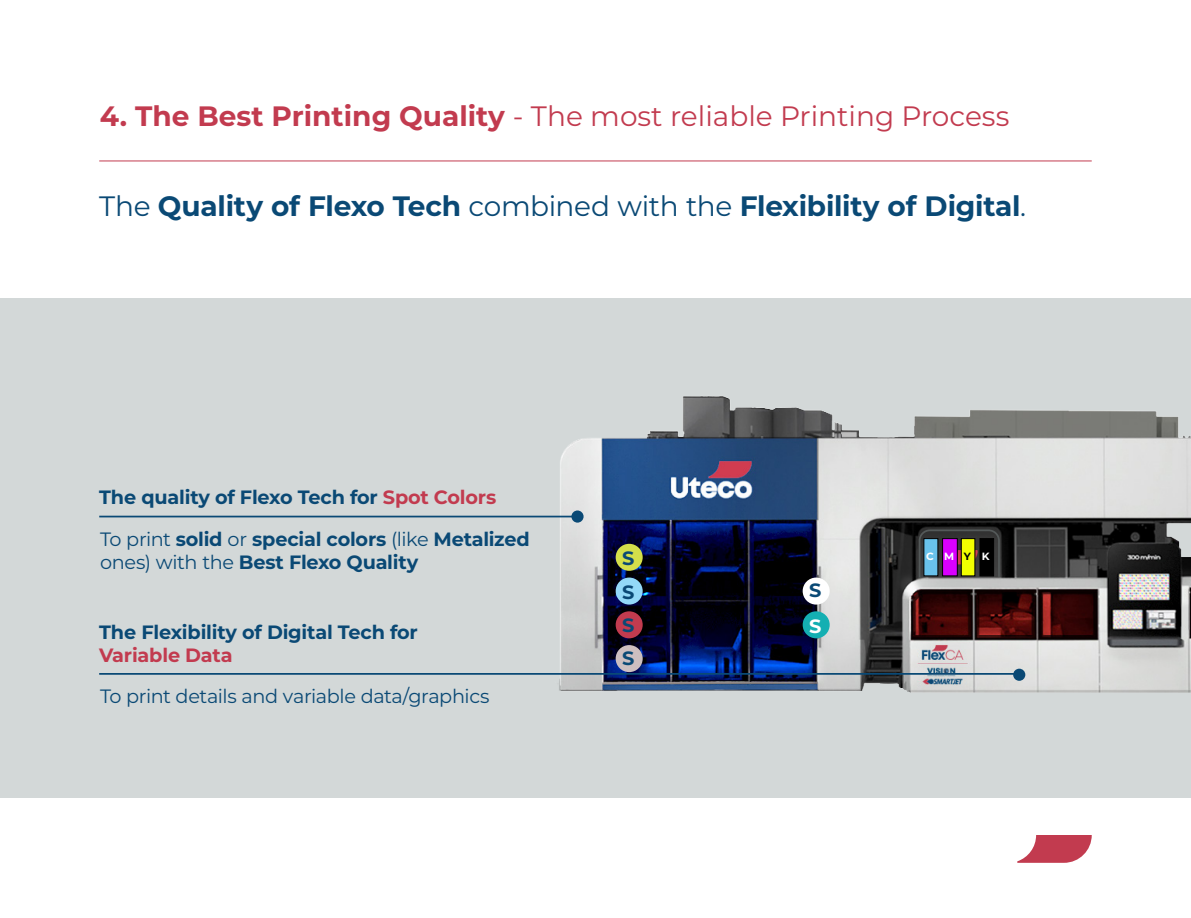
<style>
.page{position:relative;width:1191px;height:918px;background:#fff}
.page>*{position:absolute;margin:0;border:0;box-sizing:border-box;transform-origin:0 0}
.t1{font:700 28px "Montserrat";letter-spacing:-.005em;color:#0a4975}
.t2{font:28px "Montserrat";color:#c23b4f}
.t3{font:700 19.25px/23.1px "Montserrat";letter-spacing:-.01em;color:#0a4975}
.t4{font:19.25px "Montserrat";letter-spacing:-.025em;color:#0a4975}
.t5{font:700 19.25px "Montserrat";letter-spacing:-.01em;color:#c23b4f}
.t6{font:700 19.25px "Montserrat";color:#fff}
.t7{font:700 10.5px "Montserrat";color:#fff}
.t8{font:700 10.5px "Montserrat";color:#000001}
.s1{font-weight:700}
.s2{font-weight:400}
.s3{color:#c23b4f}
</style>
<div class="page">
<div style="left:0;top:298px;width:1191px;height:499px;background:#d3d8d8"></div>
<hr style="left:99px;top:160px;width:992px;height:1px;background:#c23b4f">
<img style="left:509px;top:396px;width:682px;height:297px">
<div style="left:615px;top:544px;width:27px;height:27px;background:#d4df4a;border-radius:50%"></div>
<div style="left:615px;top:577px;width:27px;height:27px;background:#93d9f7;border-radius:50%"></div>
<div style="left:615px;top:611px;width:27px;height:27px;background:#c23b4f;border-radius:50%"></div>
<div style="left:615px;top:645px;width:27px;height:27px;background:#cdbfc0;border-radius:50%"></div>
<div style="left:802px;top:577px;width:27px;height:27px;background:#fff;border-radius:50%"></div>
<div style="left:802px;top:611px;width:27px;height:27px;background:#14afb2;border-radius:50%"></div>
<hr style="left:99px;top:516px;width:476px;height:1px;background:#0a4975">
<div style="left:571px;top:510px;width:12px;height:12px;background:#0a4975;border-radius:50%"></div>
<hr style="left:99px;top:673px;width:919px;height:2px;background:#0a4975">
<div style="left:1013px;top:668px;width:12px;height:13px;background:#0a4975;border-radius:50%"></div>
<svg style="left:917px;top:528px;width:83px;height:51px;background:#5e4e56"></svg>
<svg style="left:1017px;top:835px;width:74px;height:28px"></svg>
<p class="t2" style="left:100px;top:97px;width:911px"><span class="s1">4. The Best Printing Quality</span> - The most reliable Printing Process</p>
<p class="t1" style="left:99px;top:186px;width:928px"><span class="s2">The</span> Quality of Flexo Tech <span class="s2">combined with the</span> Flexibility of Digital<span class="s2">.</span></p>
<p class="t3" style="left:99px;top:485px;width:398px">The quality of Flexo Tech for <span class="s3">Spot Colors</span></p>
<p class="t3" style="left:100px;top:526px;width:431px"><span class="s2">To print</span> solid <span class="s2">or</span> special colors <span class="s2">(like</span> Metalized <span class="s2">ones) with the</span> Best Flexo Quality</p>
<p class="t3" style="left:99px;top:620px;width:320px">The Flexibility of Digital Tech for</p>
<p class="t5" style="left:99px;top:641px;width:135px">Variable Data</p>
<p class="t4" style="left:100px;top:683px;width:391px">To print details and variable data/graphics</p>
<p class="t3" style="left:622px;top:545px;width:14px">S</p>
<p class="t3" style="left:622px;top:579px;width:14px">S</p>
<p class="t3" style="left:622px;top:613px;width:14px">S</p>
<p class="t3" style="left:622px;top:646px;width:14px">S</p>
<p class="t3" style="left:809px;top:578px;width:14px">S</p>
<p class="t6" style="left:809px;top:612px;width:14px">S</p>
<p class="t7" style="left:926px;top:549px;width:9px">C</p>
<p class="t7" style="left:944px;top:548px;width:12px">M</p>
<p class="t8" style="left:964px;top:548px;width:9px">Y</p>
<p class="t7" style="left:982px;top:548px;width:9px">K</p>
</div>
